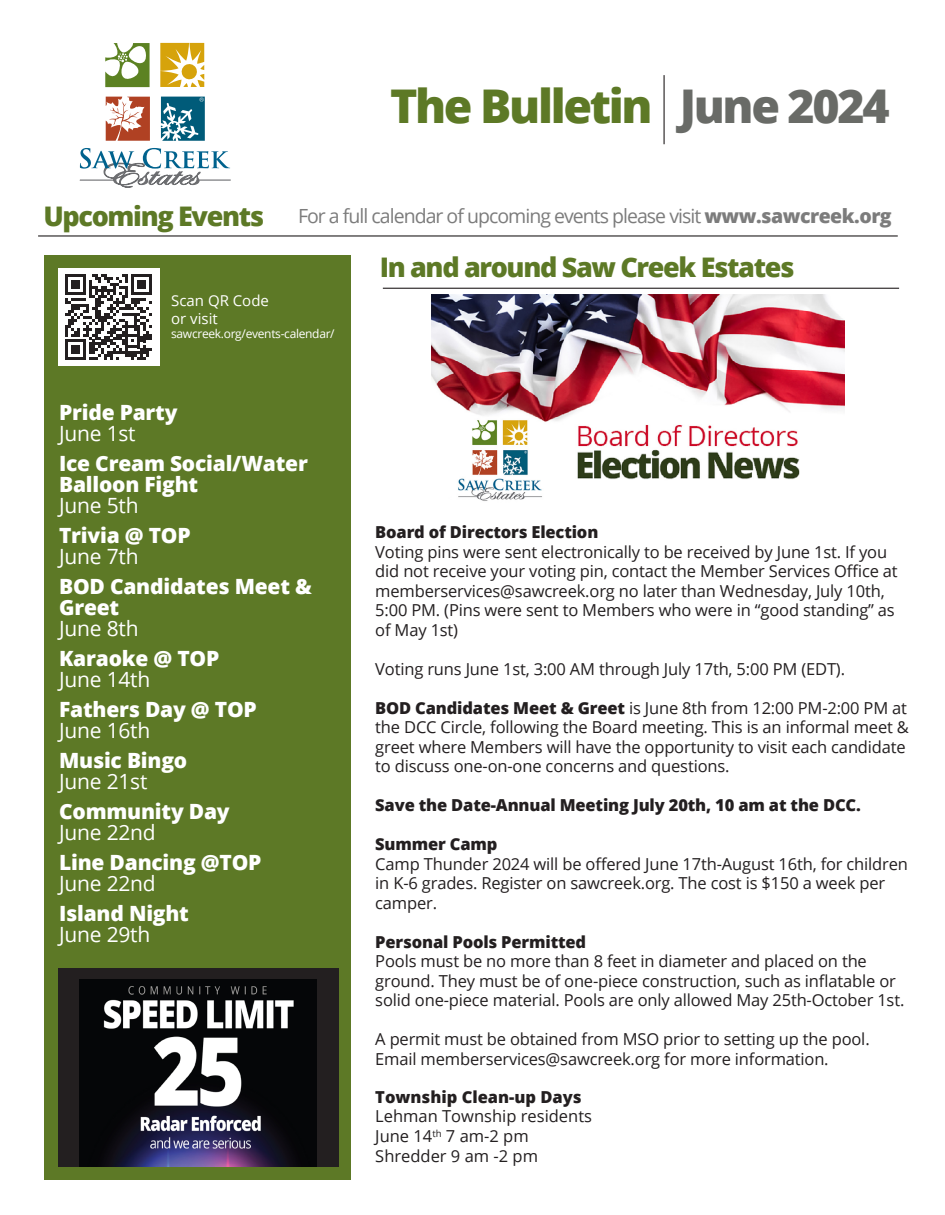
<style>
.page{position:relative;width:945px;height:1215px;background:#fff}
.page>*{position:absolute;margin:0;border:0;box-sizing:border-box;transform-origin:0 0}
.t1{font:800 46.5px "Open Sans";letter-spacing:-.05em;color:#5d7926}
.t2{font:800 27px "Open Sans";letter-spacing:-.05em;color:#5d7926}
.t3{font:800 21px/21px "Open Sans";letter-spacing:-.01em;color:#fff}
.t4{font:21px "Open Sans";letter-spacing:-.01em;color:#fff}
.t5{font:19.5px "Open Sans";letter-spacing:-.05em;color:#7c7c7c}
.t6{font:16.5px/19.5px "Open Sans";letter-spacing:-.01em;color:#231f20}
.t7{font:800 16.5px "Open Sans";letter-spacing:-.01em;color:#231f20}
.t8{font:15px "Open Sans";color:#fff}
.t9{font:12px "Open Sans";letter-spacing:-.025em;color:#fff}
.s1{color:#696b67}
.s2{font-weight:800}
</style>
<div class="page">
<div style="left:45px;top:255px;width:306px;height:925px;background:#5d7926"></div>
<hr style="left:199px;top:180px;width:32px;height:1px;background:#6c6d70">
<svg style="left:105px;top:43px;width:45px;height:44px"></svg>
<svg style="left:160px;top:43px;width:44px;height:44px"></svg>
<svg style="left:106px;top:97px;width:44px;height:44px"></svg>
<svg style="left:80px;top:148px;width:150px;height:39px"></svg>
<svg style="left:161px;top:97px;width:44px;height:44px"></svg>
<hr style="left:38px;top:235px;width:860px;height:2px;background:#231f20">
<hr style="left:383px;top:288px;width:516px;height:1px;background:#231f20">
<hr style="left:664px;top:75px;width:1px;height:69px;background:#231f20">
<div style="left:58px;top:268px;width:101px;height:97px;background:#fff"></div>
<svg style="left:65px;top:274px;width:87px;height:86px"></svg>
<div style="left:58px;top:968px;width:281px;height:199px;background:#231f20"></div>
<img style="left:79px;top:979px;width:238px;height:188px">
<img style="left:431px;top:294px;width:414px;height:207px">
<p class="t1" style="left:390px;top:70px;width:501px">The Bulletin <span class="s1">June 2024</span></p>
<p class="t2" style="left:44px;top:196px;width:222px">Upcoming Events</p>
<p class="t5" style="left:298px;top:202px;width:595px">For a full calendar of upcoming events please visit <span class="s2">www.sawcreek.org</span></p>
<p class="t2" style="left:380px;top:247px;width:416px">In and around Saw Creek Estates</p>
<p class="t8" style="left:171px;top:290px;width:99px">Scan QR Code</p>
<p class="t8" style="left:171px;top:308px;width:48px">or visit</p>
<p class="t9" style="left:171px;top:325px;width:165px">sawcreek.org/events-calendar/</p>
<p class="t3" style="left:59px;top:401px;width:120px">Pride Party</p>
<p class="t4" style="left:59px;top:419px;width:78px">June 1st</p>
<p class="t3" style="left:59px;top:452px;width:250px">Ice Cream Social/Water<br>Balloon Fight</p>
<p class="t4" style="left:59px;top:491px;width:81px">June 5th</p>
<p class="t3" style="left:59px;top:524px;width:133px">Trivia @ TOP</p>
<p class="t4" style="left:59px;top:542px;width:81px">June 7th</p>
<p class="t3" style="left:59px;top:575px;width:254px">BOD Candidates Meet &amp;<br>Greet</p>
<p class="t4" style="left:59px;top:614px;width:81px">June 8th</p>
<p class="t3" style="left:59px;top:647px;width:162px">Karaoke @ TOP</p>
<p class="t4" style="left:59px;top:665px;width:93px">June 14th</p>
<p class="t3" style="left:59px;top:698px;width:199px">Fathers Day @ TOP</p>
<p class="t4" style="left:59px;top:716px;width:93px">June 16th</p>
<p class="t3" style="left:59px;top:749px;width:130px">Music Bingo</p>
<p class="t4" style="left:59px;top:767px;width:90px">June 21st</p>
<p class="t3" style="left:59px;top:800px;width:172px">Community Day</p>
<p class="t4" style="left:59px;top:818px;width:98px">June 22nd</p>
<p class="t3" style="left:59px;top:851px;width:204px">Line Dancing @TOP</p>
<p class="t4" style="left:59px;top:869px;width:98px">June 22nd</p>
<p class="t3" style="left:59px;top:902px;width:131px">Island Night</p>
<p class="t4" style="left:59px;top:920px;width:93px">June 29th</p>
<p class="t7" style="left:375px;top:520px;width:225px">Board of Directors Election</p>
<p class="t6" style="left:375px;top:542px;width:524px">Voting pins were sent electronically to be received by June 1st. If you did not receive your voting pin, contact the Member Services Office at memberservices@sawcreek.org no later than Wednesday, July 10th, 5:00 PM. (Pins were sent to Members who were in “good standing” as of May 1st)</p>
<p class="t6" style="left:375px;top:659px;width:471px">Voting runs June 1st, 3:00 AM through July 17th, 5:00 PM (EDT).</p>
<p class="t6" style="left:375px;top:698px;width:535px"><span class="s2">BOD Candidates Meet &amp; Greet</span> is June 8th from 12:00 PM-2:00 PM at the DCC Circle, following the Board meeting. This is an informal meet &amp; greet where Members will have the opportunity to visit each candidate to discuss one-on-one concerns and questions.</p>
<p class="t7" style="left:375px;top:793px;width:487px">Save the Date-Annual Meeting July 20th, 10 am at the DCC.</p>
<p class="t7" style="left:375px;top:832px;width:124px">Summer Camp</p>
<p class="t6" style="left:375px;top:854px;width:534px">Camp Thunder 2024 will be offered June 17th-August 16th, for children in K-6 grades. Register on sawcreek.org. The cost is $150 a week per camper.</p>
<p class="t7" style="left:375px;top:929px;width:212px">Personal Pools Permitted</p>
<p class="t6" style="left:375px;top:951px;width:493px">Pools must be no more than 8 feet in diameter and placed on the</p>
<p class="t6" style="left:375px;top:971px;width:522px">ground. They must be of one-piece construction, such as inflatable or</p>
<p class="t6" style="left:375px;top:990px;width:531px">solid one-piece material. Pools are only allowed May 25th-October 1st.</p>
<p class="t6" style="left:375px;top:1029px;width:496px">A permit must be obtained from MSO prior to setting up the pool.<br>Email memberservices@sawcreek.org for more information.</p>
<p class="t7" style="left:375px;top:1084px;width:208px">Township Clean-up Days</p>
<p class="t6" style="left:375px;top:1106px;width:218px">Lehman Township residents</p>
<p class="t6" style="left:375px;top:1126px;width:155px">June 14<sup>th</sup> 7 am-2 pm</p>
<p class="t6" style="left:375px;top:1146px;width:164px">Shredder 9 am -2 pm</p>
</div>
